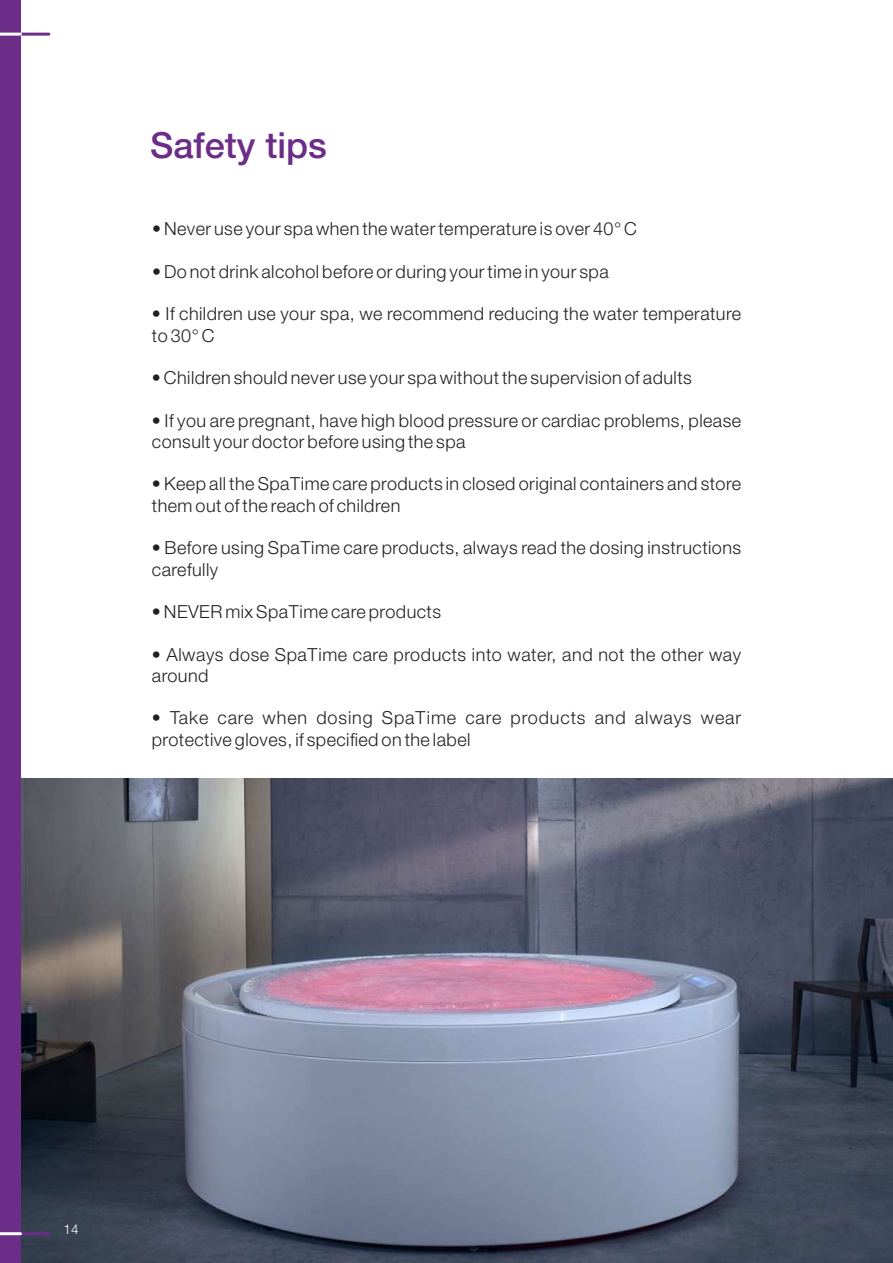
<style>
.page{position:relative;width:893px;height:1263px;background:#fff}
.page>*{position:absolute;margin:0;border:0;box-sizing:border-box;transform-origin:0 0}
.t1{font:500 36px "Helvetica Neue LT Std";color:#6c2d88}
.t2{font:300 18px/21.3px "Helvetica Neue LT Std";letter-spacing:.025em;color:#231f20}
.t3{font:300 18px/21.3px "Helvetica Neue LT Std";letter-spacing:.05em;color:#231f20}
.t4{font:300 13.5px "Helvetica Neue LT Std";color:#fff}
</style>
<div class="page">
<img style="left:21px;top:778px;width:872px;height:485px">
<hr style="left:0;top:33px;width:49px;height:3px;background:#6c2d88">
<div style="left:0;top:0;width:21px;height:1263px;background:#6c2d88"></div>
<hr style="left:0;top:33px;width:21px;height:3px;background:#fff">
<hr style="left:0;top:1232px;width:49px;height:3px;background:#6c2d88">
<hr style="left:0;top:1232px;width:21px;height:3px;background:#fff">
<h1 class="t1" style="left:150px;top:132px;width:178px">Safety tips</h1>
<p class="t2" style="left:152px;top:221px;width:486px">• Never use your spa when the water temperature is over 40° C</p>
<p class="t2" style="left:152px;top:263px;width:458px">• Do not drink alcohol before or during your time in your spa</p>
<p class="t2" style="left:152px;top:306px;width:591px">• If children use your spa, we recommend reducing the water temperature to 30° C</p>
<p class="t2" style="left:152px;top:370px;width:541px">• Children should never use your spa without the supervision of adults</p>
<p class="t2" style="left:152px;top:412px;width:591px">• If you are pregnant, have high blood pressure or cardiac problems, please consult your doctor before using the spa</p>
<p class="t2" style="left:152px;top:476px;width:591px">• Keep all the SpaTime care products in closed original containers and store them out of the reach of children</p>
<p class="t2" style="left:152px;top:540px;width:591px">• Before using SpaTime care products, always read the dosing instructions carefully</p>
<p class="t2" style="left:152px;top:603px;width:291px">• NEVER mix SpaTime care products</p>
<p class="t2" style="left:152px;top:646px;width:591px">• Always dose SpaTime care products into water, and not the other way around</p>
<p class="t3" style="left:152px;top:710px;width:591px">• Take care when dosing SpaTime care products and always wear protective gloves, if specified on the label</p>
<p class="t4" style="left:64px;top:1224px;width:17px">14</p>
</div>
